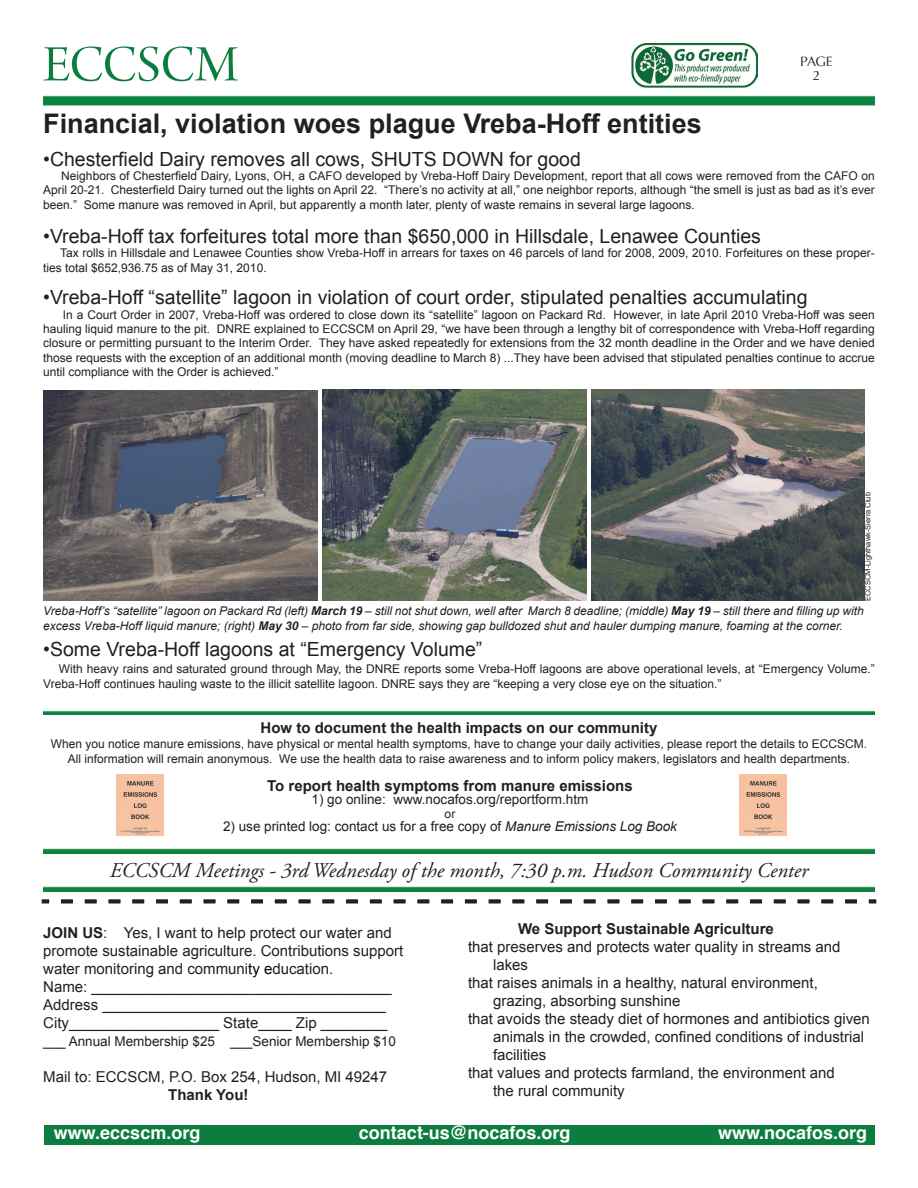
<style>
.page{position:relative;width:918px;height:1188px;background:#fff}
.page>*{position:absolute;margin:0;border:0;box-sizing:border-box;transform-origin:0 0}
.t1{font:54px "Arno Pro Display";letter-spacing:-.01em;color:#0c7d3e}
.t2{font:700 27px "Arial";color:#231f20}
.t3{font:italic 21px "Adobe Garamond Pro";color:#231f20}
.t4{font:19.5px "Arial";color:#231f20}
.t5{font:700 18px "Helvetica";color:#fff}
.t6{font:15px/18px "Arial";color:#231f20}
.t7{font:700 15px "Arial";color:#231f20}
.t8{font:13.5px "Arial";color:#231f20}
.t9{font:13.5px/13.5px "Optima";color:#231f20;text-align:center}
.t10{font:12px/14.4px "Arial";color:#231f20;text-align:justify}
.t11{font:italic 12px/14.4px "Arial";color:#231f20}
.t12{font:7.5px "Arial";color:#231f20}
.s1{font-weight:700}
.s2{font-style:italic}
.s3{color:#040503}
</style>
<div class="page">
<img style="left:43px;top:711px;width:832px;height:4px">
<div style="left:44px;top:1125px;width:830px;height:20px;background:#0c7d3e"></div>
<img style="left:43px;top:848px;width:832px;height:6px">
<svg style="left:42px;top:899px;width:834px;height:4px"></svg>
<img style="left:43px;top:95px;width:832px;height:11px">
<img style="left:43px;top:886px;width:832px;height:6px">
<img style="left:740px;top:774px;width:46px;height:62px">
<img style="left:116px;top:774px;width:47px;height:62px">
<img style="left:631px;top:43px;width:127px;height:45px">
<img style="left:43px;top:390px;width:275px;height:210px">
<img style="left:322px;top:390px;width:264px;height:211px">
<img style="left:591px;top:390px;width:273px;height:211px">
<h1 class="t1" style="left:43px;top:35px;width:197px">ECCSCM</h1>
<p class="t9" style="left:800px;top:55px;width:34px">PAGE<br>2</p>
<h2 class="t2" style="left:43px;top:106px;width:660px">Financial, violation woes plague Vreba-Hoff entities</h2>
<h3 class="t4" style="left:43px;top:146px;width:539px">•Chesterfield Dairy removes all cows, SHUTS DOWN for good</h3>
<p class="t10" style="left:43px;top:169px;width:833px;text-indent:18px">Neighbors of Chesterfield Dairy, Lyons, OH, a CAFO developed by Vreba-Hoff Dairy Development, report that all cows were removed from the CAFO on April 20-21. Chesterfield Dairy turned out the lights on April 22. “There’s no activity at all,” one neighbor reports, although “the smell is just as bad as it’s ever been.” Some manure was removed in April, but apparently a month later, plenty of waste remains in several large lagoons.</p>
<h3 class="t4" style="left:43px;top:223px;width:719px">•Vreba-Hoff tax forfeitures total more than $650,000 in Hillsdale, Lenawee Counties</h3>
<p class="t10" style="left:43px;top:246px;width:833px;text-indent:17px">Tax rolls in Hillsdale and Lenawee Counties show Vreba-Hoff in arrears for taxes on 46 parcels of land for 2008, 2009, 2010. Forfeitures on these proper&shy;ties total $652,936.75 as of May 31, 2010.</p>
<h3 class="t4" style="left:43px;top:285px;width:766px">•Vreba-Hoff “satellite” lagoon in violation of court order, stipulated penalties accumulating</h3>
<p class="t10" style="left:43px;top:307px;width:833px;text-indent:20px">In a Court Order in 2007, Vreba-Hoff was ordered to close down its “satellite” lagoon on Packard Rd. However, in late April 2010 Vreba-Hoff was seen hauling liquid manure to the pit. DNRE explained to ECCSCM on April 29, “we have been through a lengthy bit of correspondence with Vreba-Hoff regarding closure or permitting pursuant to the Interim Order. They have asked repeatedly for extensions from the 32 month deadline in the Order and we have denied those requests with the exception of an additional month (moving deadline to March 8) ...They have been advised that stipulated penalties continue to accrue until compliance with the Order is achieved.”</p>
<p class="t12" style="left:863px;top:601px;width:110px;rotate:-90deg">ECCSCM-Lighthawk-Sierra Club</p>
<p class="t11" style="left:43px;top:604px;width:822px">Vreba-Hoff’s “satellite” lagoon on Packard Rd (left) <span class="s1">March 19</span> – still not shut down, well after March 8 deadline; (middle) <span class="s1">May 19</span> – still there and filling up with excess Vreba-Hoff liquid manure; (right) <span class="s1">May 30</span> – photo from far side, showing gap bulldozed shut and hauler dumping manure, foaming at the corner.</p>
<h3 class="t4" style="left:43px;top:636px;width:441px">•Some Vreba-Hoff lagoons at “Emergency Volume”</h3>
<p class="t10" style="left:43px;top:662px;width:833px;text-indent:16px">With heavy rains and saturated ground through May, the DNRE reports some Vreba-Hoff lagoons are above operational levels, at “Emergency Volume.”<br>Vreba-Hoff continues hauling waste to the illicit satellite lagoon. DNRE says they are “keeping a very close eye on the situation.”</p>
<p class="t7" style="left:261px;top:718px;width:398px">How to document the health impacts on our community</p>
<p class="t10" style="left:51px;top:736px;width:818px;line-height:15px;text-align:center">When you notice manure emissions, have physical or mental health symptoms, have to change your daily activities, please report the details to ECCSCM.<br>All information will remain anonymous. We use the health data to raise awareness and to inform policy makers, legislators and health departments.</p>
<p class="t7" style="left:267px;top:776px;width:367px">To report health symptoms from manure emissions</p>
<p class="t8" style="left:312px;top:791px;width:278px">1) go online: www.nocafos.org/reportform.htm</p>
<p class="t10" style="left:445px;top:807px;width:12px">or</p>
<p class="t8" style="left:223px;top:818px;width:455px">2) use printed log: contact us for a free copy of <span class="s2">Manure Emissions Log Book</span></p>
<h3 class="t3" style="left:110px;top:858px;width:700px">ECCSCM Meetings - 3rd Wednesday of the month, 7:30 p.m. Hudson Community Center</h3>
<p class="t6" style="left:43px;top:924px;width:362px"><span class="s1">JOIN US</span>: Yes, I want to help protect our water and promote sustainable agriculture. Contributions support water monitoring and communi<span class="s3">ty e</span>ducation.<br>Name: ____________________________________ Address __________________________________ City__________________ State____ Zip ________</p>
<p class="t8" style="left:43px;top:1033px;width:354px">___ Annual Membership $25 ___Senior Membership $10</p>
<p class="t6" style="left:43px;top:1068px;width:346px">Mail to: ECCSCM, P.O. Box 254, Hudson, MI 49247</p>
<p class="t7" style="left:168px;top:1085px;width:82px">Thank You!</p>
<p class="t7" style="left:518px;top:919px;width:257px">We Support Sustainable Agriculture</p>
<p class="t6" style="left:468px;top:938px;width:374px">that preserves and protects water quality in streams and</p>
<p class="t6" style="left:493px;top:956px;width:37px">lakes</p>
<p class="t6" style="left:468px;top:974px;width:351px">that raises animals in a healthy, natural environment,</p>
<p class="t6" style="left:493px;top:992px;width:189px">grazing, absorbing sunshine</p>
<p class="t6" style="left:468px;top:1010px;width:403px">that avoids the steady diet of hormones and antibiotics given</p>
<p class="t6" style="left:493px;top:1028px;width:372px">animals in the crowded, confined conditions of industrial</p>
<p class="t6" style="left:493px;top:1046px;width:55px">facilities</p>
<p class="t6" style="left:468px;top:1064px;width:368px">that values and protects farmland, the environment and</p>
<p class="t6" style="left:493px;top:1082px;width:133px">the rural community</p>
<h3 class="t5" style="left:54px;top:1118px;width:148px">www.eccscm.org</h3>
<h3 class="t5" style="left:359px;top:1118px;width:213px">contact-us@nocafos.org</h3>
<h3 class="t5" style="left:718px;top:1118px;width:151px">www.nocafos.org</h3>
</div>
